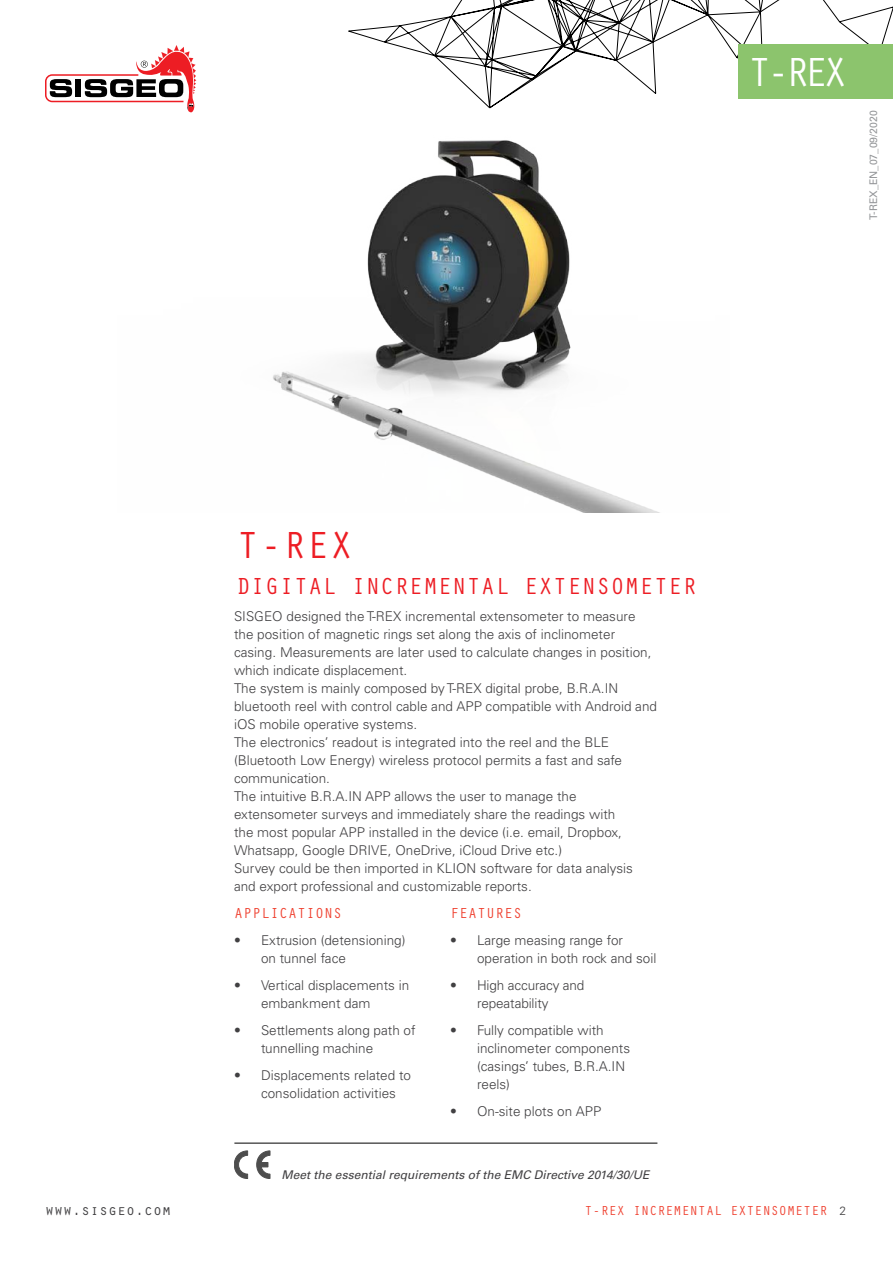
<style>
.page{position:relative;width:893px;height:1263px;background:#fff}
.page>*{position:absolute;margin:0;border:0;box-sizing:border-box;transform-origin:0 0}
.t1{font:42px "Orator Std";color:#fff}
.t2{font:39px "Orator Std";color:#ed1d24}
.t3{font:24px "Orator Std";color:#ed1d24}
.t4{font:15px "Orator Std";color:#ef4130}
.t5{font:15px "Orator Std";color:#414042}
.t6{font:300 13.5px/18px "Univers LT Std";color:#414042}
.t7{font:13.5px "Orator Std";color:#ef4130}
.t8{font:italic 12px "Univers LT Std";color:#414042}
.t9{font:10.5px "Univers LT Std";color:#939598}
.s1{font-family:"Univers"}
.s2{font-family:"Univers LT";font-weight:300;font-size:12px;color:#414042}
</style>
<div class="page">
<svg style="left:348px;top:0;width:545px;height:108px"></svg>
<svg style="left:45px;top:45px;width:151px;height:63px"></svg>
<div style="left:738px;top:45px;width:155px;height:54px;background:#8cc46d"></div>
<svg style="left:256px;top:1150px;width:14px;height:29px"></svg>
<svg style="left:234px;top:1150px;width:14px;height:29px"></svg>
<hr style="left:234px;top:1143px;width:423px;height:1px;background:#000">
<img style="left:187px;top:108px;width:473px;height:405px">
<h1 class="t1" style="left:747px;top:42px;width:102px">T-REX</h1>
<p class="t9" style="left:867px;top:220px;width:111px;rotate:-90deg">T-REX_EN_07_09/2020</p>
<p class="t2" style="left:236px;top:517px;width:118px">T-REX</p>
<p class="t3" style="left:236px;top:569px;width:462px">DIGITAL INCREMENTAL EXTENSOMETER</p>
<p class="t6" style="left:234px;top:607px;width:419px">SISGEO designed the T-REX incremental extensometer to measure the position of magnetic rings set along the axis of inclinometer casing. Measurements are later used to calculate changes in position, which indicate displacement.</p>
<p class="t6" style="left:234px;top:679px;width:425px">The system is mainly composed by T-REX digital probe, B.R.A.IN bluetooth reel with control cable and APP compatible with Android and iOS mobile operative systems.</p>
<p class="t6" style="left:234px;top:733px;width:389px">The electronics’ readout is integrated into the reel and the BLE (Bluetooth Low Energy) wireless protocol permits a fast and safe communication.</p>
<p class="t6" style="left:234px;top:787px;width:390px">The intuitive B.R.A.IN APP allows the user to manage the extensometer surveys and immediately share the readings with the most popular APP installed in the device (i.e. email, Dropbox, Whatsapp, Google DRIVE, OneDrive, iCloud Drive etc.)</p>
<p class="t6" style="left:234px;top:859px;width:400px">Survey could be then imported in KLION software for data analysis and export professional and customizable reports.</p>
<p class="t4" style="left:450px;top:902px;width:73px">FEATURES</p>
<p class="t6" style="left:477px;top:931px;width:181px;text-indent:-27px"><span class="s1">•</span> Large measing range for operation in both rock and soil</p>
<p class="t6" style="left:477px;top:976px;width:109px;text-indent:-27px"><span class="s1">•</span> High accuracy and repeatability</p>
<p class="t6" style="left:477px;top:1021px;width:155px;text-indent:-27px"><span class="s1">•</span> Fully compatible with inclinometer components (casings’ tubes, B.R.A.IN reels)</p>
<p class="t6" style="left:450px;top:1102px;width:153px"><span class="s1">•</span> On-site plots on APP</p>
<p class="t4" style="left:234px;top:902px;width:109px">APPLICATIONS</p>
<p class="t6" style="left:261px;top:931px;width:146px;text-indent:-27px"><span class="s1">•</span> Extrusion (detensioning) on tunnel face</p>
<p class="t6" style="left:261px;top:976px;width:150px;text-indent:-27px"><span class="s1">•</span> Vertical displacements in embankment dam</p>
<p class="t6" style="left:261px;top:1021px;width:156px;text-indent:-27px"><span class="s1">•</span> Settlements along path of tunnelling machine</p>
<p class="t6" style="left:261px;top:1066px;width:152px;text-indent:-27px"><span class="s1">•</span> Displacements related to consolidation activities</p>
<p class="t8" style="left:282px;top:1167px;width:369px">Meet the essential requirements of the EMC Directive 2014/30/UE</p>
<p class="t5" style="left:45px;top:1199px;width:127px">www.sisgeo.com</p>
<p class="t7" style="left:584px;top:1201px;width:263px">T-REX INCREMENTAL EXTENSOMETER <span class="s2">2</span></p>
</div>
